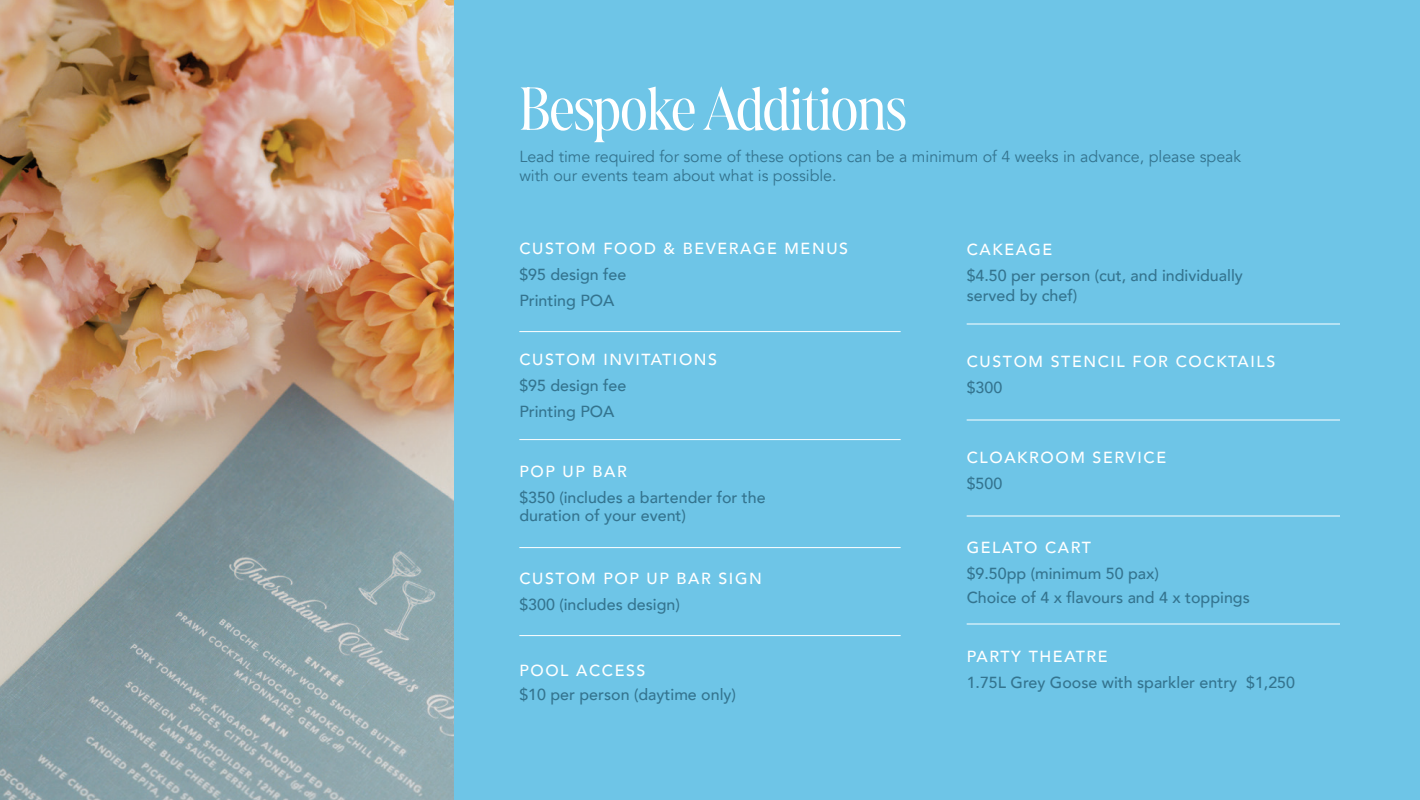
<style>
.page{position:relative;width:1420px;height:800px;background:#fff}
.page>*{position:absolute;margin:0;border:0;box-sizing:border-box;transform-origin:0 0}
.t1{font:300 64px "Marlide Display";letter-spacing:-.005em;color:#fff}
.t2{font:500 16px/26px "Avenir";color:#34748f}
.t3{font:500 16px "Avenir";letter-spacing:.1em;color:#fff}
.t4{font:16px/19.2px "Avenir";color:#34748f}
</style>
<div class="page">
<div style="left:412px;top:0;width:1008px;height:800px;background:#6ec5e7"></div>
<hr style="left:519px;top:331px;width:382px;height:1px;background:#fff">
<hr style="left:519px;top:439px;width:382px;height:1px;background:#fff">
<hr style="left:519px;top:547px;width:382px;height:1px;background:#fff">
<hr style="left:519px;top:635px;width:382px;height:1px;background:#fff">
<hr style="left:967px;top:324px;width:373px;height:1px;background:#fff">
<hr style="left:967px;top:420px;width:373px;height:1px;background:#fff">
<hr style="left:967px;top:516px;width:373px;height:1px;background:#fff">
<hr style="left:967px;top:624px;width:373px;height:1px;background:#fff">
<img style="left:0;top:0;width:453px;height:800px">
<h1 class="t1" style="left:519px;top:62px;width:389px">Bespoke Additions</h1>
<p class="t4" style="left:519px;top:147px;width:723px">Lead time required for some of these options can be a minimum of 4 weeks in advance, please speak with our events team about what is possible.</p>
<p class="t3" style="left:519px;top:234px;width:330px">CUSTOM FOOD &amp; BEVERAGE MENUS</p>
<p class="t2" style="left:519px;top:260px;width:108px">$95 design fee<br>Printing POA</p>
<p class="t3" style="left:519px;top:346px;width:199px">CUSTOM INVITATIONS</p>
<p class="t2" style="left:519px;top:372px;width:108px">$95 design fee<br>Printing POA</p>
<p class="t3" style="left:519px;top:458px;width:109px">POP UP BAR</p>
<p class="t2" style="left:519px;top:488px;width:248px;line-height:18px">$350 (includes a bartender for the duration of your event)</p>
<p class="t3" style="left:519px;top:565px;width:244px">CUSTOM POP UP BAR SIGN</p>
<p class="t2" style="left:519px;top:591px;width:162px">$300 (includes design)</p>
<p class="t3" style="left:519px;top:657px;width:128px">POOL ACCESS</p>
<p class="t2" style="left:519px;top:681px;width:218px">$10 per person (daytime only)</p>
<p class="t3" style="left:967px;top:236px;width:87px">CAKEAGE</p>
<p class="t2" style="left:967px;top:265px;width:278px;line-height:20px">$4.50 per person (cut, and individually served by chef)</p>
<p class="t3" style="left:967px;top:348px;width:310px">CUSTOM STENCIL FOR COCKTAILS</p>
<p class="t2" style="left:967px;top:374px;width:37px">$300</p>
<p class="t3" style="left:967px;top:444px;width:201px">CLOAKROOM SERVICE</p>
<p class="t2" style="left:967px;top:470px;width:37px">$500</p>
<p class="t3" style="left:967px;top:534px;width:126px">GELATO CART</p>
<p class="t2" style="left:967px;top:561px;width:285px;line-height:24px">$9.50pp (minimum 50 pax)<br>Choice of 4 x flavours and 4 x toppings</p>
<p class="t3" style="left:967px;top:643px;width:143px">PARTY THEATRE</p>
<p class="t2" style="left:967px;top:669px;width:330px">1.75L Grey Goose with sparkler entry $1,250</p>
</div>
